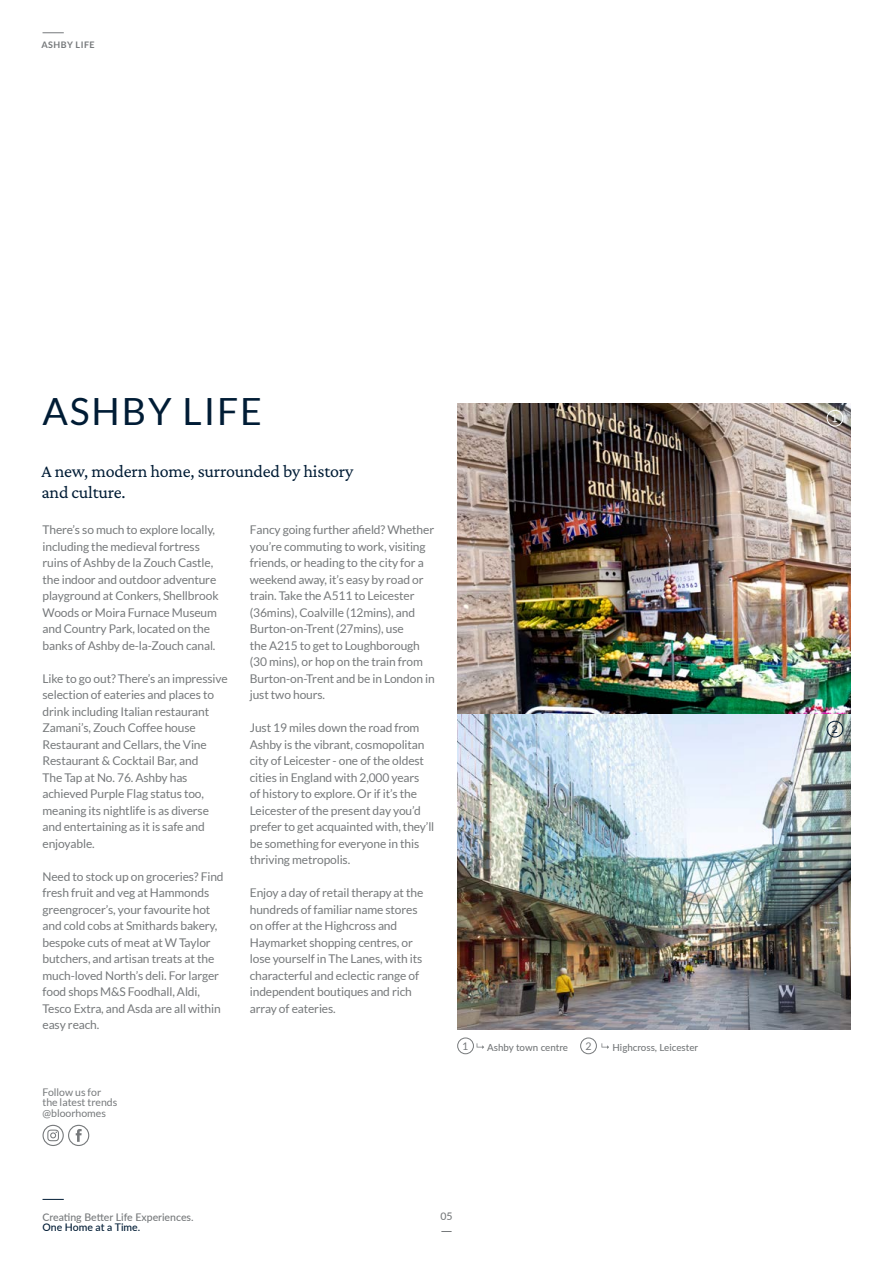
<style>
.page{position:relative;width:893px;height:1263px;background:#fff}
.page>*{position:absolute;margin:0;border:0;box-sizing:border-box;transform-origin:0 0}
.t1{font:37.5px "Lato";letter-spacing:.05em;color:#001c35}
.t2{font:18px/21px "Crimson Pro";letter-spacing:-.01em;color:#001c35}
.t3{font:12px/16.5px "Lato";letter-spacing:-.01em;color:#76797b}
.t4{font:10.5px/10.5px "Lato";color:#76797b}
.t5{font:500 10.5px "Lato";color:#76797b}
.t6{font:500 10.5px "Lato";color:#001c35}
.t7{font:10.5px "Lato";color:#041d33}
.t8{font:10.5px "Lato";color:#fff}
.t9{font:500 9.75px "Lato";color:#76797b}
.t10{font:700 9px "Lato";letter-spacing:.05em;color:#76797b}
</style>
<div class="page">
<img style="left:457px;top:404px;width:393px;height:625px">
<div style="left:68px;top:1125px;width:21px;height:21px;border:1px solid #76797b;border-radius:10px"></div>
<svg style="left:76px;top:1129px;width:6px;height:13px"></svg>
<div style="left:43px;top:1125px;width:21px;height:21px;border:1px solid #76797b;border-radius:10px"></div>
<svg style="left:47px;top:1129px;width:12px;height:12px"></svg>
<div style="left:827px;top:721px;width:16px;height:16px;border:1px solid #041d33;border-radius:50%"></div>
<div style="left:827px;top:410px;width:16px;height:16px;border:1px solid #fff;border-radius:50%"></div>
<div style="left:457px;top:1037px;width:17px;height:17px;border:1px solid #76797b;border-radius:50%"></div>
<svg style="left:477px;top:1043px;width:7px;height:6px"></svg>
<div style="left:580px;top:1037px;width:17px;height:17px;border:1px solid #76797b;border-radius:50%"></div>
<svg style="left:601px;top:1043px;width:8px;height:6px"></svg>
<svg style="left:43px;top:33px;width:21px;height:1px"></svg>
<svg style="left:43px;top:1199px;width:21px;height:1px"></svg>
<p class="t10" style="left:41px;top:40px;width:55px">ASHBY LIFE</p>
<h1 class="t1" style="left:43px;top:391px;width:221px">ASHBY LIFE</h1>
<h2 class="t2" style="left:41px;top:460px;width:313px">A new, modern home, surrounded by history and culture.</h2>
<p class="t3" style="left:43px;top:522px;width:178px">There’s so much to explore locally, including the medieval fortress ruins of Ashby de la Zouch Castle, the indoor and outdoor adventure playground at Conkers, Shellbrook Woods or Moira Furnace Museum and Country Park, located on the banks of Ashby de-la-Zouch canal.</p>
<p class="t3" style="left:43px;top:670px;width:187px">Like to go out? There’s an impressive selection of eateries and places to drink including Italian restaurant<br>Zamani’s, Zouch Coffee house<br>Restaurant and Cellars, the Vine<br>Restaurant &amp; Cocktail Bar, and<br>The Tap at No. 76. Ashby has achieved Purple Flag status too, meaning its nightlife is as diverse and entertaining as it is safe and enjoyable.</p>
<p class="t3" style="left:43px;top:868px;width:183px">Need to stock up on groceries? Find fresh fruit and veg at Hammonds greengrocer’s, your favourite hot and cold cobs at Smithards bakery, bespoke cuts of meat at W Taylor butchers, and artisan treats at the much-loved North’s deli. For larger food shops M&amp;S Foodhall, Aldi,<br>Tesco Extra, and Asda are all within easy reach.</p>
<p class="t3" style="left:250px;top:522px;width:186px">Fancy going further afield? Whether you’re commuting to work, visiting friends, or heading to the city for a weekend away, it’s easy by road or train. Take the A511 to Leicester (36mins), Coalville (12mins), and<br>Burton-on-Trent (27mins), use<br>the A215 to get to Loughborough (30 mins), or hop on the train from<br>Burton-on-Trent and be in London in just two hours.</p>
<p class="t3" style="left:250px;top:720px;width:186px">Just 19 miles down the road from Ashby is the vibrant, cosmopolitan city of Leicester - one of the oldest cities in England with 2,000 years<br>of history to explore. Or if it’s the Leicester of the present day you’d prefer to get acquainted with, they’ll be something for everyone in this thriving metropolis.</p>
<p class="t3" style="left:250px;top:885px;width:175px">Enjoy a day of retail therapy at the hundreds of familiar name stores on offer at the Highcross and<br>Haymarket shopping centres, or lose yourself in The Lanes, with its characterful and eclectic range of independent boutiques and rich array of eateries.</p>
<p class="t4" style="left:43px;top:1087px;width:76px">Follow us for the latest trends @bloorhomes</p>
<p class="t4" style="left:462px;top:1040px;width:8px">1</p>
<p class="t9" style="left:487px;top:1040px;width:82px">Ashby town centre</p>
<p class="t4" style="left:585px;top:1040px;width:8px">2</p>
<p class="t9" style="left:613px;top:1040px;width:87px">Highcross, Leicester</p>
<p class="t5" style="left:43px;top:1209px;width:153px">Creating Better Life Experiences.</p>
<p class="t6" style="left:43px;top:1220px;width:99px">One Home at a Time.</p>
<p class="t5" style="left:440px;top:1209px;width:14px">05</p>
<p class="t8" style="left:832px;top:412px;width:8px">1</p>
<p class="t7" style="left:832px;top:723px;width:8px">2</p>
</div>
